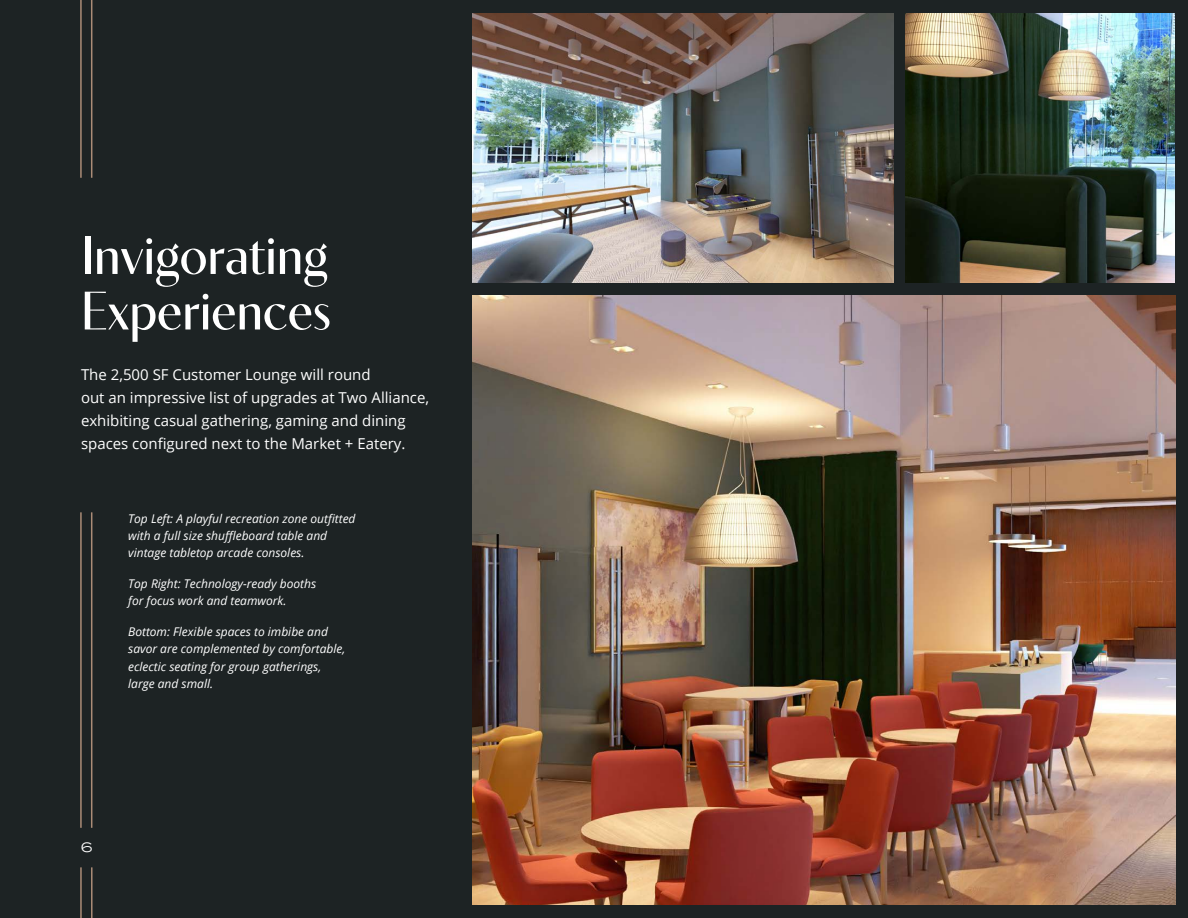
<style>
.page{position:relative;width:1188px;height:918px;background:#1d2324}
.page>*{position:absolute;margin:0;border:0;box-sizing:border-box;transform-origin:0 0}
.t1{font:500 54px/55.5px "Contralto";color:#fff}
.t2{font:15px/23.2px "Open Sans";color:#fff}
.t3{font:13.5px "Termina";color:#fff}
.t4{font:italic 12px/17.2px "Open Sans";color:#fff}
</style>
<div class="page">
<img style="left:472px;top:296px;width:703px;height:608px">
<img style="left:472px;top:14px;width:421px;height:269px">
<img style="left:905px;top:14px;width:269px;height:269px">
<hr style="left:80px;top:867px;width:2px;height:51px;background:#ab8c77">
<hr style="left:91px;top:867px;width:2px;height:51px;background:#ab8c77">
<hr style="left:91px;top:0;width:1px;height:178px;background:#ab8c77">
<hr style="left:80px;top:0;width:2px;height:178px;background:#ab8c77">
<hr style="left:91px;top:512px;width:1px;height:316px;background:#ab8c77">
<hr style="left:80px;top:512px;width:2px;height:316px;background:#ab8c77">
<h1 class="t1" style="left:81px;top:223px;width:252px">Invigorating<br>Experiences</h1>
<p class="t2" style="left:81px;top:362px;width:350px">The 2,500 SF Customer Lounge will round<br>out an impressive list of upgrades at Two Alliance, exhibiting casual gathering, gaming and dining spaces configured next to the Market + Eatery.</p>
<p class="t4" style="left:128px;top:510px;width:229px">Top Left: A playful recreation zone outfitted with a full size shuffleboard table and vintage tabletop arcade consoles.</p>
<p class="t4" style="left:128px;top:575px;width:189px">Top Right: Technology-ready booths for focus work and teamwork.</p>
<p class="t4" style="left:128px;top:623px;width:219px">Bottom: Flexible spaces to imbibe and savor are complemented by comfortable, eclectic seating for group gatherings, large and small.</p>
<p class="t3" style="left:81px;top:837px;width:13px">6</p>
</div>
